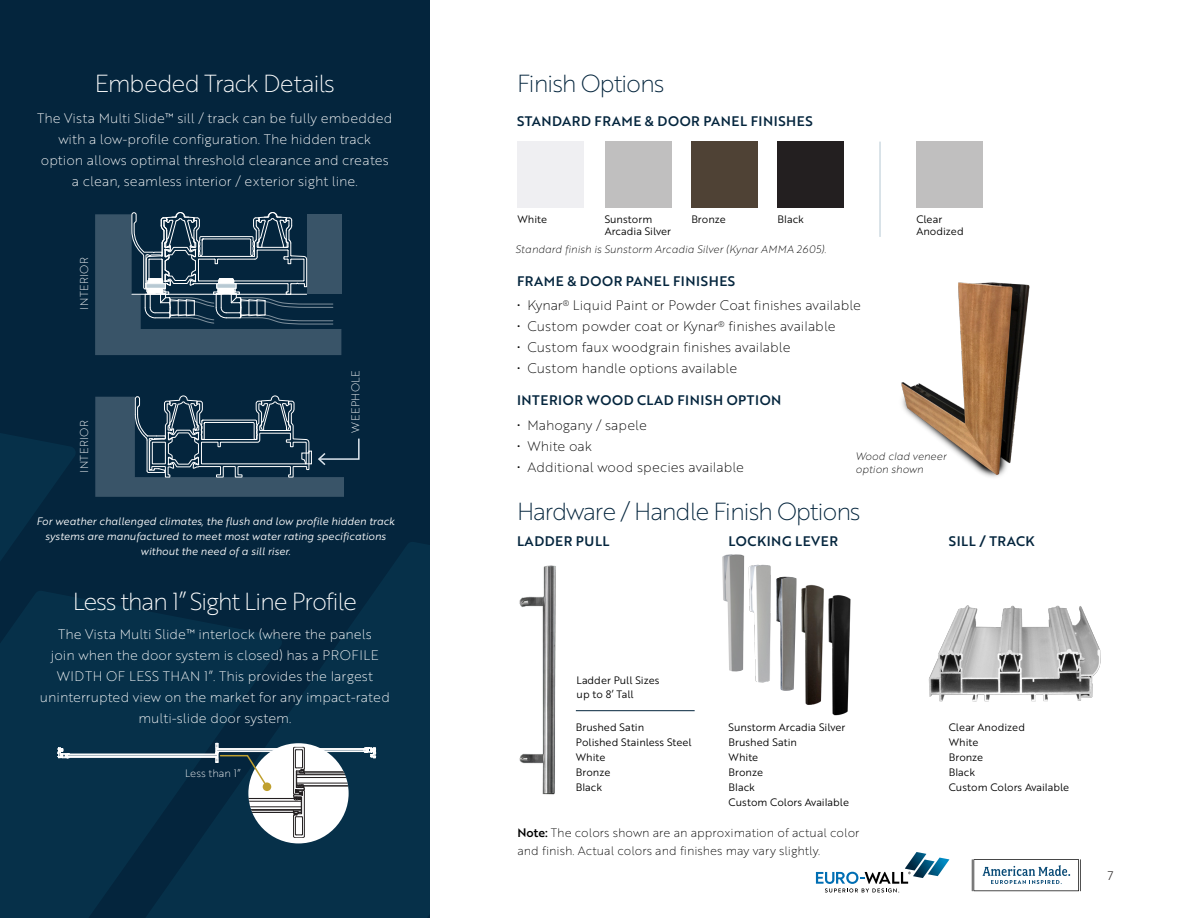
<style>
.page{position:relative;width:1188px;height:918px;background:#fff}
.page>*{position:absolute;margin:0;border:0;box-sizing:border-box;transform-origin:0 0}
.t1{font:24px "Brother 1816 Thin";letter-spacing:-.05em;color:#fff}
.t2{font:24px "Brother 1816 Thin";letter-spacing:-.05em;color:#04253d}
.t3{font:13.5px/21px "Brother 1816 Thin";color:#fff;text-align:center}
.t4{font:13.5px "Brother 1816 Thin";color:#010101}
.t5{font:13.5px "Brother 1816 Medium";letter-spacing:.04em;color:#04253d}
.t6{font:12px/18px "Brother 1816 Thin";color:#010101}
.t7{font:12px "Brother 1816 Light";color:#231f20}
.t8{font:11.1px "Brother 1816 Thin";letter-spacing:.04em;color:#fff}
.t9{font:10.5px/12px "Brother 1816 Book";color:#010101}
.t10{font:10.5px/15px "Brother 1816 Book Italic";color:#fff;text-align:center}
.t11{font:10.5px/13.5px "Brother 1816 Thin Italic";color:#010101}
.t12{font:10.5px "Brother 1816 Thin";color:#fff}
.s1{font-family:"Brother 1816 Medium"}
</style>
<div class="page">
<div style="left:0;top:0;width:430px;height:918px;background:#04253d"></div>
<svg style="left:0;top:433px;width:430px;height:485px;fill:#063049"></svg>
<div style="left:518px;top:142px;width:66px;height:66px;background:#efeff2"></div>
<div style="left:916px;top:142px;width:66px;height:66px;background:#c0bfbf"></div>
<div style="left:605px;top:142px;width:66px;height:66px;background:#c0bfbf"></div>
<div style="left:691px;top:142px;width:66px;height:66px;background:#4f4235"></div>
<div style="left:778px;top:142px;width:66px;height:66px;background:#231f20"></div>
<img style="left:748px;top:564px;width:23px;height:119px">
<div style="left:719px;top:546px;width:28px;height:132px;background:#231f20;opacity:.23"></div>
<img style="left:776px;top:576px;width:21px;height:115px">
<img style="left:801px;top:584px;width:23px;height:121px">
<img style="left:828px;top:595px;width:23px;height:121px">
<hr style="left:880px;top:142px;width:1px;height:95px;background:#b6c8d3">
<img style="left:901px;top:282px;width:129px;height:195px">
<img style="left:928px;top:605px;width:173px;height:97px">
<hr style="left:67px;top:755px;width:150px;height:1px;background:#fff">
<hr style="left:69px;top:757px;width:147px;height:1px;background:#fff">
<hr style="left:69px;top:754px;width:148px;height:1px;background:#fff">
<hr style="left:67px;top:756px;width:150px;height:1px;background:#fff">
<svg style="left:58px;top:748px;width:12px;height:11px"></svg>
<svg style="left:216px;top:743px;width:161px;height:95px"></svg>
<div style="left:263px;top:782px;width:8px;height:9px;background:#c0a02e;border-radius:50%"></div>
<svg style="left:95px;top:212px;width:246px;height:143px"></svg>
<img style="left:519px;top:565px;width:37px;height:230px">
<hr style="left:576px;top:710px;width:119px;height:1px;background:#04253d">
<svg style="left:95px;top:395px;width:265px;height:102px"></svg>
<svg style="left:816px;top:852px;width:133px;height:41px"></svg>
<svg style="left:972px;top:859px;width:109px;height:32px"></svg>
<p class="t1" style="left:95px;top:66px;width:242px">Embeded Track Details</p>
<p class="t3" style="left:37px;top:107px;width:357px">The Vista Multi Slide™ sill / track can be fully embedded with a low-profile configuration. The hidden track option allows optimal threshold clearance and creates a clean, seamless interior / exterior sight line.</p>
<p class="t8" style="left:76px;top:310px;width:54px;rotate:-90deg">INTERIOR</p>
<p class="t8" style="left:76px;top:473px;width:54px;rotate:-90deg">INTERIOR</p>
<p class="t8" style="left:348px;top:433px;width:64px;rotate:-90deg">WEEPHOLE</p>
<p class="t10" style="left:36px;top:513px;width:360px">For weather challenged climates, the flush and low profile hidden track systems are manufactured to meet most water rating specifications without the need of a sill riser.</p>
<p class="t1" style="left:73px;top:584px;width:286px">Less than 1” Sight Line Profile</p>
<p class="t3" style="left:40px;top:623px;width:352px">The Vista Multi Slide™ interlock (where the panels<br>join when the door system is closed) has a PROFILE WIDTH OF LESS THAN 1”. This provides the largest uninterrupted view on the market for any impact-rated multi-slide door system.</p>
<p class="t12" style="left:185px;top:765px;width:57px">Less than 1”</p>
<p class="t2" style="left:517px;top:66px;width:149px">Finish Options</p>
<p class="t5" style="left:517px;top:111px;width:297px">STANDARD FRAME &amp; DOOR PANEL FINISHES</p>
<p class="t9" style="left:518px;top:213px;width:31px">White</p>
<p class="t9" style="left:916px;top:213px;width:49px">Clear<br>Anodized</p>
<p class="t9" style="left:605px;top:213px;width:68px">Sunstorm<br>Arcadia Silver</p>
<p class="t9" style="left:691px;top:213px;width:36px">Bronze</p>
<p class="t9" style="left:778px;top:213px;width:28px">Black</p>
<p class="t11" style="left:516px;top:242px;width:312px">Standard finish is Sunstorm Arcadia Silver (Kynar AMMA 2605).</p>
<p class="t5" style="left:517px;top:271px;width:220px">FRAME &amp; DOOR PANEL FINISHES</p>
<p class="t4" style="left:517px;top:295px;width:346px">• Kynar<sup>®</sup> Liquid Paint or Powder Coat finishes available</p>
<p class="t4" style="left:517px;top:316px;width:320px">• Custom powder coat or Kynar<sup>®</sup> finishes available</p>
<p class="t4" style="left:517px;top:337px;width:275px">• Custom faux woodgrain finishes available</p>
<p class="t4" style="left:517px;top:358px;width:222px">• Custom handle options available</p>
<p class="t5" style="left:517px;top:390px;width:266px">INTERIOR WOOD CLAD FINISH OPTION</p>
<p class="t4" style="left:517px;top:415px;width:132px">• Mahogany / sapele</p>
<p class="t4" style="left:517px;top:436px;width:77px">• White oak</p>
<p class="t4" style="left:517px;top:457px;width:229px">• Additional wood species available</p>
<p class="t2" style="left:517px;top:494px;width:345px">Hardware / Handle Finish Options</p>
<p class="t5" style="left:517px;top:531px;width:94px">LADDER PULL</p>
<p class="t11" style="left:856px;top:449px;width:92px">Wood clad veneer option shown</p>
<p class="t5" style="left:949px;top:531px;width:87px">SILL / TRACK</p>
<p class="t5" style="left:729px;top:531px;width:111px">LOCKING LEVER</p>
<p class="t9" style="left:577px;top:673px;width:84px;line-height:13.5px">Ladder Pull Sizes up to 8’ Tall</p>
<p class="t9" style="left:576px;top:721px;width:70px">Brushed Satin</p>
<p class="t9" style="left:576px;top:736px;width:117px">Polished Stainless Steel</p>
<p class="t9" style="left:576px;top:751px;width:31px">White</p>
<p class="t9" style="left:576px;top:766px;width:36px">Bronze</p>
<p class="t9" style="left:576px;top:781px;width:28px">Black</p>
<p class="t9" style="left:729px;top:720px;width:118px;line-height:15px">Sunstorm Arcadia Silver<br>Brushed Satin</p>
<p class="t9" style="left:729px;top:751px;width:31px">White</p>
<p class="t9" style="left:729px;top:766px;width:36px">Bronze</p>
<p class="t9" style="left:729px;top:781px;width:28px">Black</p>
<p class="t9" style="left:729px;top:796px;width:122px">Custom Colors Available</p>
<p class="t6" style="left:518px;top:823px;width:344px"><span class="s1">Note:</span> The colors shown are an approximation of actual color and finish. Actual colors and finishes may vary slightly.</p>
<p class="t9" style="left:949px;top:721px;width:78px">Clear Anodized</p>
<p class="t9" style="left:949px;top:736px;width:31px">White</p>
<p class="t9" style="left:949px;top:751px;width:36px">Bronze</p>
<p class="t9" style="left:949px;top:766px;width:28px">Black</p>
<p class="t9" style="left:949px;top:781px;width:122px">Custom Colors Available</p>
<p class="t7" style="left:1108px;top:866px;width:7px">7</p>
</div>
